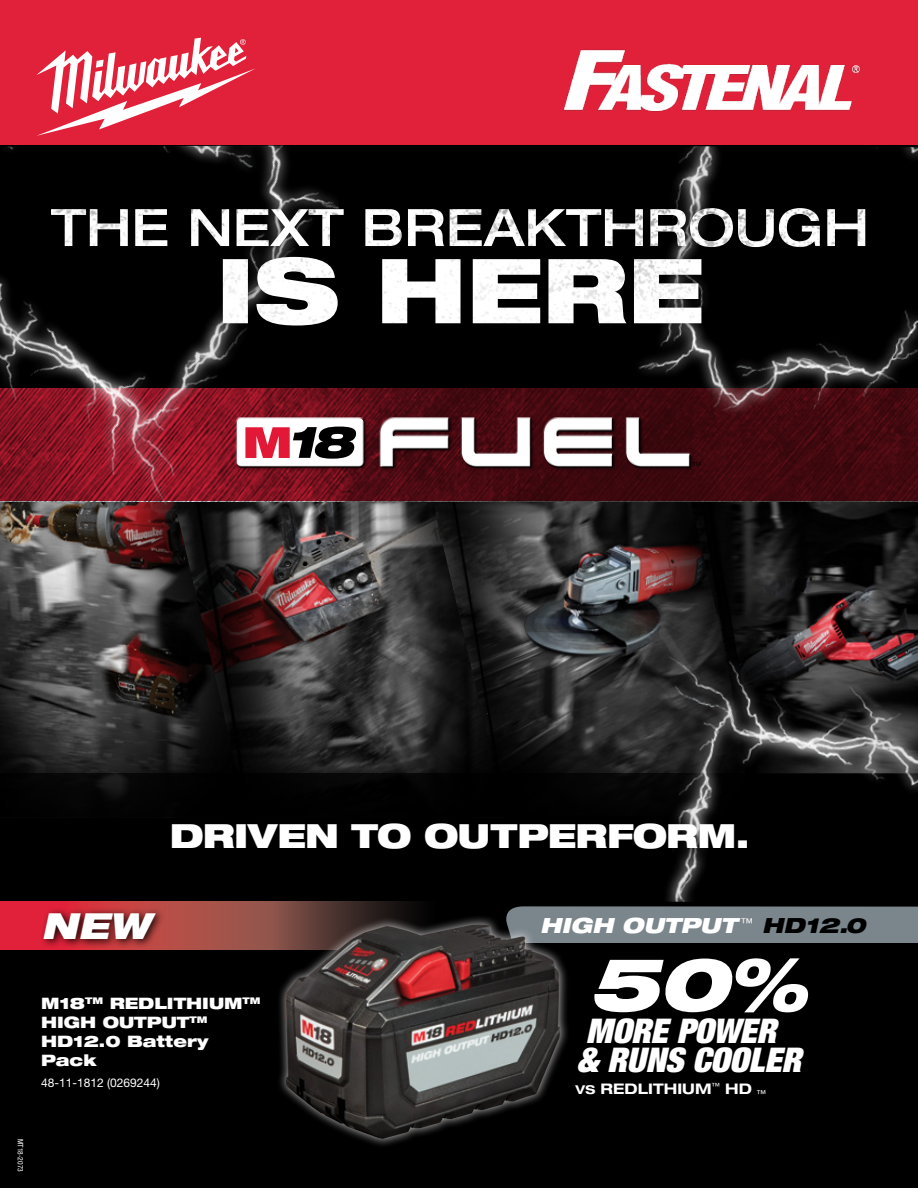
<style>
.page{position:relative;width:918px;height:1188px;background:#fff}
.page>*{position:absolute;margin:0;border:0;box-sizing:border-box;transform-origin:0 0}
.t1{font:italic 900 expanded 73.5px "Helvetica Neue LT Std";color:#fff}
.t2{font:italic 900 expanded 36px "Helvetica Neue LT Std";color:#fff}
.t3{font:italic 900 condensed 34.05px/29.4px "Helvetica Neue LT Std";letter-spacing:-.005em;color:#fff}
.t4{font:900 expanded 33.3px "Helvetica Neue LT Std";letter-spacing:-.02em;color:#fff}
.t5{font:italic 900 expanded 20.85px "Helvetica Neue LT Std";color:#fff}
.t6{font:900 expanded 15.75px/18.9px "Helvetica Neue LT Std";color:#fff}
.t7{font:700 expanded 14.55px "Helvetica Neue LT Std";letter-spacing:.005em;color:#fff}
.t8{font:12px "Helvetica Neue LT Std";color:#fff}
.t9{font:9.6px "Helvetica Neue LT Std";color:#fff}
.t10{font:condensed 7.5px "Helvetica Neue LT Std";color:#fff}
.t11{font:5.7px "Helvetica Neue LT Std";color:#000}
.s1{font-size:33.75px}
.s2{color:#000}
.s3{font-size:12.15px}
</style>
<div class="page">
<div style="left:0;top:145px;width:918px;height:1043px;background:#000"></div>
<div style="left:0;top:0;width:918px;height:145px;background:#e12139"></div>
<img style="left:250px;top:501px;width:182px;height:251px">
<img style="left:432px;top:501px;width:97px;height:251px">
<img style="left:0;top:568px;width:250px;height:184px">
<div style="left:0;top:752px;width:918px;height:168px;background:#000;opacity:.5"></div>
<div style="left:0;top:773px;width:918px;height:125px;background:#000"></div>
<svg style="left:36px;top:38px;width:219px;height:98px"></svg>
<img style="left:563px;top:49px;width:298px;height:63px">
<svg style="left:340px;top:388px;width:142px;height:113px;background:#500c14"></svg>
<div style="left:235px;top:418px;width:456px;height:50px;background:#000;opacity:.69"></div>
<div style="left:500px;top:906px;width:418px;height:37px;background:#7b868c"></div>
<svg style="left:0;top:902px;width:500px;height:48px;background:#913939"></svg>
<div style="left:39px;top:907px;width:126px;height:42px;background:#000;opacity:.88"></div>
<img style="left:529px;top:569px;width:389px;height:334px">
<img style="left:0;top:145px;width:340px;height:423px">
<img style="left:482px;top:146px;width:436px;height:423px">
<div style="left:276px;top:915px;width:294px;height:233px;background:#fff;opacity:.75"></div>
<img style="left:286px;top:924px;width:274px;height:215px">
<div style="left:39px;top:196px;width:839px;height:142px;background:#000"></div>
<svg style="left:208px;top:310px;width:494px;height:16px"></svg>
<img style="left:51px;top:208px;width:814px;height:102px">
<div style="left:174px;top:826px;width:596px;height:41px;background:#000"></div>
<p class="t11" style="left:693px;top:461px;width:10px">TM</p>
<h3 class="t4" style="left:170px;top:814px;width:581px">DRIVEN TO OUTPERFORM<span class="s1">.</span></h3>
<h2 class="t2" style="left:41px;top:903px;width:111px">NEW</h2>
<p class="t6" style="left:41px;top:993px;width:221px">M18<sup>TM</sup> REDLITHIUM<sup>TM<br></sup>HIGH OUTPUT<sup>TM<br></sup>HD12.0 Battery<br>Pack</p>
<p class="t8" style="left:41px;top:1076px;width:120px">48-11-1812 (0269244)</p>
<p class="t10" style="left:25px;top:1139px;width:34px;rotate:90deg">MT18-2073</p>
<h3 class="t5" style="left:540px;top:912px;width:327px">HIGH OUTPUT <sup>™</sup> <span class="s2">HD12.0</span></h3>
<h1 class="t1" style="left:588px;top:937px;width:220px">50%</h1>
<h3 class="t3" style="left:577px;top:1015px;width:226px">MORE POWER<br>&amp; RUNS COOLER</h3>
<p class="t7" style="left:576px;top:1080px;width:178px"><span class="s3">VS</span> REDLITHIUM<sup>™</sup> HD</p>
<p class="t9" style="left:757px;top:1088px;width:11px">™</p>
</div>
